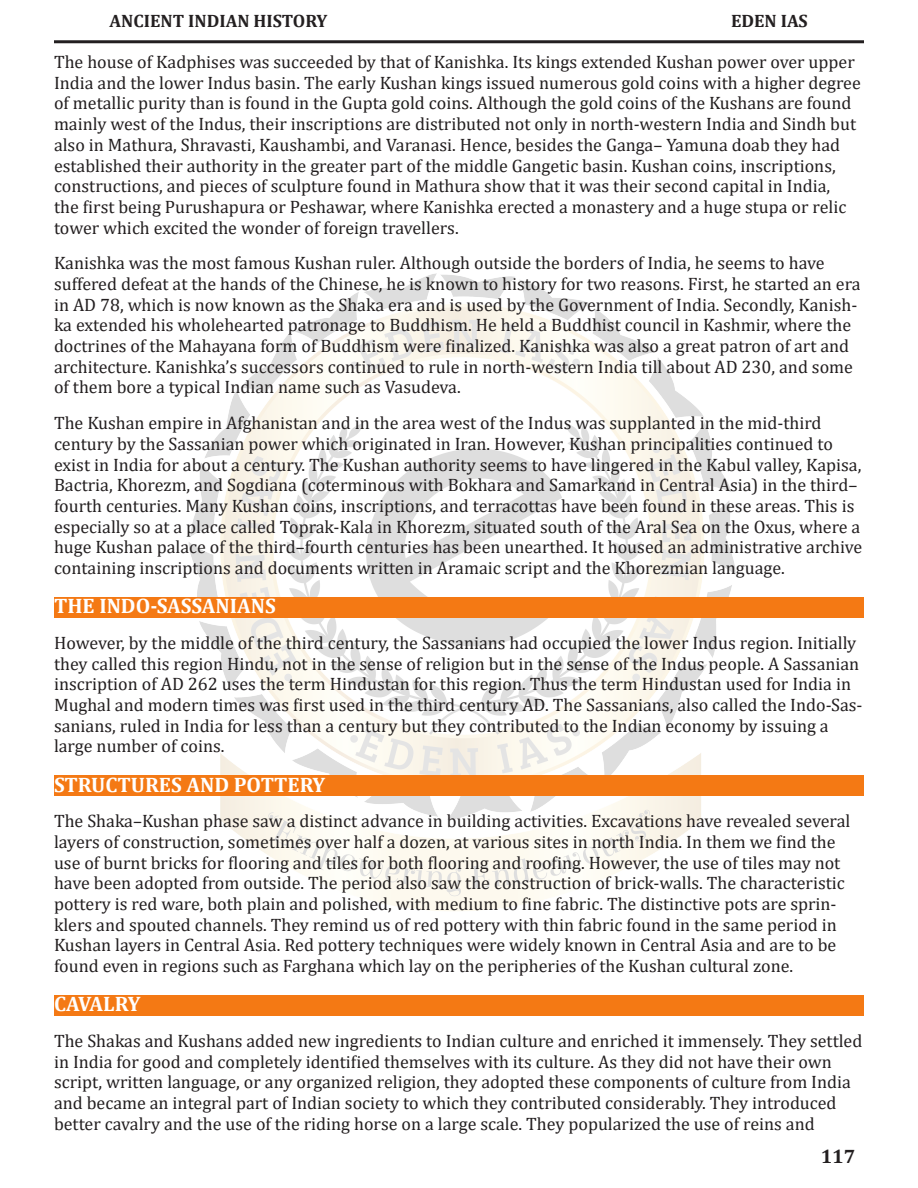
<style>
.page{position:relative;width:918px;height:1188px;background:#fff}
.page>*{position:absolute;margin:0;border:0;box-sizing:border-box;transform-origin:0 0}
.t1{font:700 21px "Cambria";color:#fff}
.t2{font:700 21px "Cambria";letter-spacing:-.025em;color:#fff}
.t3{font:700 19.5px "Cambria";color:#231f20}
.t4{font:18px/20.7px "Cambria";color:#231f20}
.t5{font:700 18px "Cambria";color:#231f20}
</style>
<div class="page">
<img style="left:188px;top:273px;width:548px;height:638px">
<hr style="left:54px;top:40px;width:810px;height:3px;background:#231f20">
<div style="left:54px;top:597px;width:810px;height:21px;background:#f47914"></div>
<div style="left:54px;top:775px;width:810px;height:21px;background:#f47914"></div>
<div style="left:54px;top:995px;width:810px;height:21px;background:#f47914"></div>
<p class="t5" style="left:110px;top:9px;width:219px">ANCIENT INDIAN HISTORY</p>
<p class="t4" style="left:54px;top:51px;width:808px">The house of Kadphises was succeeded by that of Kanishka. Its kings extended Kushan power over upper India and the lower Indus basin. The early Kushan kings issued numerous gold coins with a higher degree of metallic purity than is found in the Gupta gold coins. Although the gold coins of the Kushans are found mainly west of the Indus, their inscriptions are distributed not only in north-western India and Sindh but also in Mathura, Shravasti, Kaushambi, and Varanasi. Hence, besides the Ganga– Yamuna doab they had established their authority in the greater part of the middle Gangetic basin. Kushan coins, inscriptions, constructions, and pieces of sculpture found in Mathura show that it was their second capital in India,<br>the first being Purushapura or Peshawar, where Kanishka erected a monastery and a huge stupa or relic tower which excited the wonder of foreign travellers.</p>
<p class="t4" style="left:54px;top:253px;width:808px">Kanishka was the most famous Kushan ruler. Although outside the borders of India, he seems to have suffered defeat at the hands of the Chinese, he is known to history for two reasons. First, he started an era in AD 78, which is now known as the Shaka era and is used by the Government of India. Secondly, Kanish&shy;ka extended his wholehearted patronage to Buddhism. He held a Buddhist council in Kashmir, where the doctrines of the Mahayana form of Buddhism were finalized. Kanishka was also a great patron of art and architecture. Kanishka’s successors continued to rule in north-western India till about AD 230, and some of them bore a typical Indian name such as Vasudeva.</p>
<p class="t4" style="left:54px;top:413px;width:810px">The Kushan empire in Afghanistan and in the area west of the Indus was supplanted in the mid-third century by the Sassanian power which originated in Iran. However, Kushan principalities continued to exist in India for about a century. The Kushan authority seems to have lingered in the Kabul valley, Kapisa, Bactria, Khorezm, and Sogdiana (coterminous with Bokhara and Samarkand in Central Asia) in the third– fourth centuries. Many Kushan coins, inscriptions, and terracottas have been found in these areas. This is especially so at a place called Toprak-Kala in Khorezm, situated south of the Aral Sea on the Oxus, where a huge Kushan palace of the third–fourth centuries has been unearthed. It housed an administrative archive containing inscriptions and documents written in Aramaic script and the Khorezmian language.</p>
<p class="t1" style="left:54px;top:591px;width:223px">THE INDO-SASSANIANS</p>
<p class="t4" style="left:54px;top:632px;width:810px">However, by the middle of the third century, the Sassanians had occupied the lower Indus region. Initially they called this region Hindu, not in the sense of religion but in the sense of the Indus people. A Sassanian inscription of AD 262 uses the term Hindustan for this region. Thus the term Hindustan used for India in Mughal and modern times was first used in the third century AD. The Sassanians, also called the Indo-Sas&shy;sanians, ruled in India for less than a century but they contributed to the Indian economy by issuing a large number of coins.</p>
<p class="t1" style="left:54px;top:770px;width:273px">STRUCTURES AND POTTERY</p>
<p class="t4" style="left:54px;top:811px;width:798px">The Shaka–Kushan phase saw a distinct advance in building activities. Excavations have revealed several layers of construction, sometimes over half a dozen, at various sites in north India. In them we find the use of burnt bricks for flooring and tiles for both flooring and roofing. However, the use of tiles may not have been adopted from outside. The period also saw the construction of brick-walls. The characteristic pottery is red ware, both plain and polished, with medium to fine fabric. The distinctive pots are sprin&shy;klers and spouted channels. They remind us of red pottery with thin fabric found in the same period in Kushan layers in Central Asia. Red pottery techniques were widely known in Central Asia and are to be found even in regions such as Farghana which lay on the peripheries of the Kushan cultural zone.</p>
<p class="t2" style="left:54px;top:989px;width:88px">CAVALRY</p>
<p class="t4" style="left:54px;top:1030px;width:810px">The Shakas and Kushans added new ingredients to Indian culture and enriched it immensely. They settled in India for good and completely identified themselves with its culture. As they did not have their own script, written language, or any organized religion, they adopted these components of culture from India and became an integral part of Indian society to which they contributed considerably. They introduced better cavalry and the use of the riding horse on a large scale. They popularized the use of reins and</p>
<p class="t5" style="left:731px;top:9px;width:78px">EDEN IAS</p>
<p class="t3" style="left:821px;top:1142px;width:36px">117</p>
</div>
